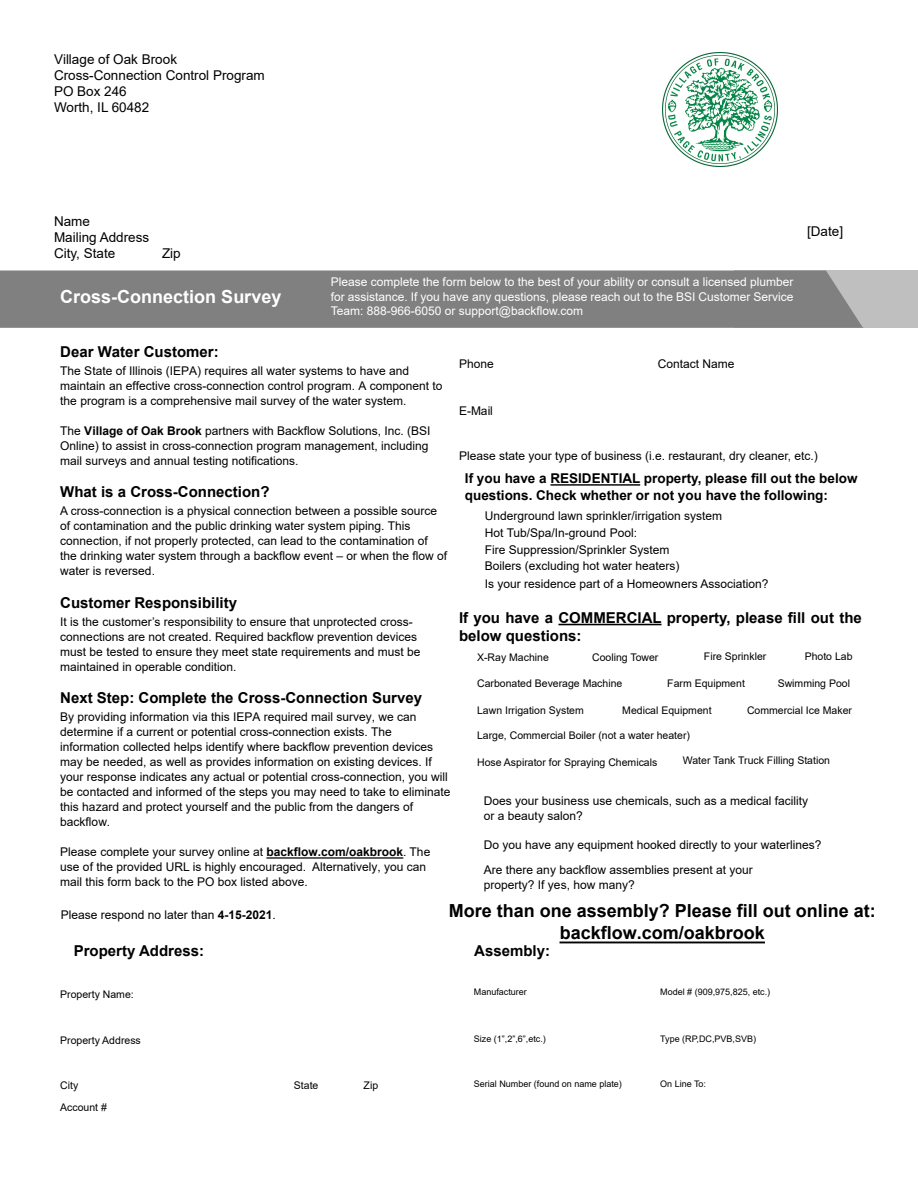
<style>
.page{position:relative;width:918px;height:1188px;background:#fff}
.page>*{position:absolute;margin:0;border:0;box-sizing:border-box;transform-origin:0 0}
.t1{font:700 18px/21.6px "Arial";color:#000101;text-align:center}
.t2{font:700 18px "Arial";color:#fff}
.t3{font:700 15px/18px "Arial";color:#000}
.t4{font:700 15px "Arial";color:#000101}
.t5{font:13.5px/16.2px "Arial";color:#000101}
.t6{font:700 13.5px/16.2px "Arial";color:#000}
.t7{font:12px/15px "Arial";color:#000}
.t8{font:12px/14.4px "Arial";color:#fff;text-align:justify}
.t9{font:10.5px "Arial";color:#000}
.t10{font:9px "Arial";color:#000}
.s1{font-weight:700}
</style>
<div class="page">
<hr style="left:266px;top:857px;width:137px;height:2px;background:#000">
<hr style="left:558px;top:624px;width:104px;height:1px;background:#000">
<hr style="left:560px;top:942px;width:205px;height:1px;background:#000101">
<div style="left:734px;top:270px;width:184px;height:58px;background:#c0bfbf"></div>
<div style="left:0;top:270px;width:864px;height:58px;background:#808080"></div>
<hr style="left:550px;top:484px;width:90px;height:2px;background:#000">
<img style="left:663px;top:52px;width:115px;height:115px">
<p class="t5" style="left:54px;top:51px;width:212px">Village of Oak Brook<br>Cross-Connection Control Program<br>PO Box 246<br>Worth, IL 60482</p>
<p class="t5" style="left:54px;top:213px;width:97px">Name<br>Mailing Address<br>City, State</p>
<p class="t5" style="left:162px;top:245px;width:20px">Zip</p>
<h1 class="t2" style="left:60px;top:284px;width:223px">Cross-Connection Survey</h1>
<p class="t5" style="left:807px;top:223px;width:38px">[Date]</p>
<p class="t8" style="left:331px;top:275px;width:464px">Please complete the form below to the best of your ability or consult a licensed plumber for assistance. If you have any questions, please reach out to the BSI Customer Service Team: 888-966-6050 or support@backflow.com</p>
<p class="t4" style="left:60px;top:341px;width:160px">Dear Water Customer:</p>
<p class="t7" style="left:60px;top:363px;width:384px">The State of Illinois (IEPA) requires all water systems to have and maintain an effective cross-connection control program. A component to the program is a comprehensive mail survey of the water system.</p>
<p class="t7" style="left:60px;top:423px;width:372px">The <span class="s1">Village of Oak Brook</span> partners with Backflow Solutions, Inc. (BSI<br>Online) to assist in cross-connection program management, including mail surveys and annual testing notifications.</p>
<p class="t3" style="left:60px;top:483px;width:211px">What is a Cross-Connection?</p>
<p class="t7" style="left:60px;top:504px;width:388px">A cross-connection is a physical connection between a possible source of contamination and the public drinking water system piping. This connection, if not properly protected, can lead to the contamination of the drinking water system through a backflow event – or when the flow of water is reversed.</p>
<p class="t3" style="left:60px;top:594px;width:178px">Customer Responsibility</p>
<p class="t7" style="left:60px;top:614px;width:362px">It is the customer’s responsibility to ensure that unprotected cross&shy;connections are not created. Required backflow prevention devices must be tested to ensure they meet state requirements and must be maintained in operable condition.</p>
<p class="t3" style="left:60px;top:689px;width:363px">Next Step: Complete the Cross-Connection Survey</p>
<p class="t7" style="left:60px;top:709px;width:392px">By providing information via this IEPA required mail survey, we can determine if a current or potential cross-connection exists. The information collected helps identify where backflow prevention devices may be needed, as well as provides information on existing devices. If your response indicates any actual or potential cross-connection, you will be contacted and informed of the steps you may need to take to eliminate this hazard and protect yourself and the public from the dangers of backflow.</p>
<p class="t7" style="left:60px;top:844px;width:372px">Please complete your survey online at <span class="s1">backflow.com/oakbrook</span>. The use of the provided URL is highly encouraged. Alternatively, you can mail this form back to the PO box listed above.</p>
<p class="t7" style="left:61px;top:907px;width:216px">Please respond no later than <span class="s1">4-15-2021</span>.</p>
<p class="t7" style="left:459px;top:356px;width:36px">Phone</p>
<p class="t7" style="left:658px;top:356px;width:78px">Contact Name</p>
<p class="t7" style="left:459px;top:403px;width:35px">E-Mail</p>
<p class="t7" style="left:459px;top:449px;width:360px">Please state your type of business (i.e. restaurant, dry cleaner, etc.)</p>
<p class="t6" style="left:465px;top:471px;width:394px">If you have a RESIDENTIAL property, please fill out the below questions. Check whether or not you have the following:</p>
<p class="t7" style="left:485px;top:509px;width:239px">Underground lawn sprinkler/irrigation system</p>
<p class="t7" style="left:485px;top:524px;width:196px;line-height:16.6px">Hot Tub/Spa/In-ground Pool:<br>Fire Suppression/Sprinkler System<br>Boilers (excluding hot water heaters)</p>
<p class="t7" style="left:485px;top:576px;width:285px">Is your residence part of a Homeowners Association?</p>
<p class="t3" style="left:459px;top:609px;width:404px">If you have a COMMERCIAL property, please fill out the below questions:</p>
<p class="t9" style="left:477px;top:650px;width:73px">X-Ray Machine</p>
<p class="t9" style="left:592px;top:650px;width:68px">Cooling Tower</p>
<p class="t9" style="left:704px;top:649px;width:64px">Fire Sprinkler</p>
<p class="t9" style="left:805px;top:649px;width:49px">Photo Lab</p>
<p class="t9" style="left:778px;top:676px;width:74px">Swimming Pool</p>
<p class="t9" style="left:477px;top:676px;width:147px">Carbonated Beverage Machine</p>
<p class="t9" style="left:667px;top:676px;width:79px">Farm Equipment</p>
<p class="t9" style="left:477px;top:703px;width:108px">Lawn Irrigation System</p>
<p class="t9" style="left:622px;top:703px;width:91px">Medical Equipment</p>
<p class="t9" style="left:477px;top:728px;width:214px">Large, Commercial Boiler (not a water heater)</p>
<p class="t9" style="left:747px;top:703px;width:107px">Commercial Ice Maker</p>
<p class="t9" style="left:683px;top:753px;width:149px">Water Tank Truck Filling Station</p>
<p class="t9" style="left:477px;top:755px;width:182px">Hose Aspirator for Spraying Chemicals</p>
<p class="t7" style="left:484px;top:794px;width:326px;line-height:14.4px">Does your business use chemicals, such as a medical facility or a beauty salon?</p>
<p class="t7" style="left:484px;top:832px;width:339px;line-height:25.2px">Do you have any equipment hooked directly to your waterlines?<br>Are there any backflow assemblies present at your</p>
<p class="t7" style="left:484px;top:877px;width:152px">property? If yes, how many?</p>
<h1 class="t1" style="left:449px;top:900px;width:429px">More than one assembly? Please fill out online at: backflow.com/oakbrook</h1>
<p class="t3" style="left:74px;top:942px;width:132px">Property Address:</p>
<p class="t9" style="left:60px;top:987px;width:75px">Property Name:</p>
<p class="t9" style="left:60px;top:1033px;width:82px">Property Address</p>
<p class="t9" style="left:60px;top:1078px;width:20px">City</p>
<p class="t9" style="left:294px;top:1078px;width:26px">State</p>
<p class="t9" style="left:364px;top:1078px;width:16px">Zip</p>
<p class="t9" style="left:60px;top:1100px;width:48px">Account #</p>
<p class="t3" style="left:474px;top:942px;width:77px">Assembly:</p>
<p class="t10" style="left:474px;top:986px;width:55px">Manufacturer</p>
<p class="t10" style="left:474px;top:1032px;width:74px">Size (1”,2”,6”,etc.)</p>
<p class="t10" style="left:474px;top:1078px;width:150px">Serial Number (found on name plate)</p>
<p class="t10" style="left:660px;top:1078px;width:47px">On Line To:</p>
<p class="t10" style="left:660px;top:986px;width:112px">Model # (909,975,825, etc.)</p>
<p class="t10" style="left:660px;top:1032px;width:97px">Type (RP,DC,PVB,SVB)</p>
</div>
